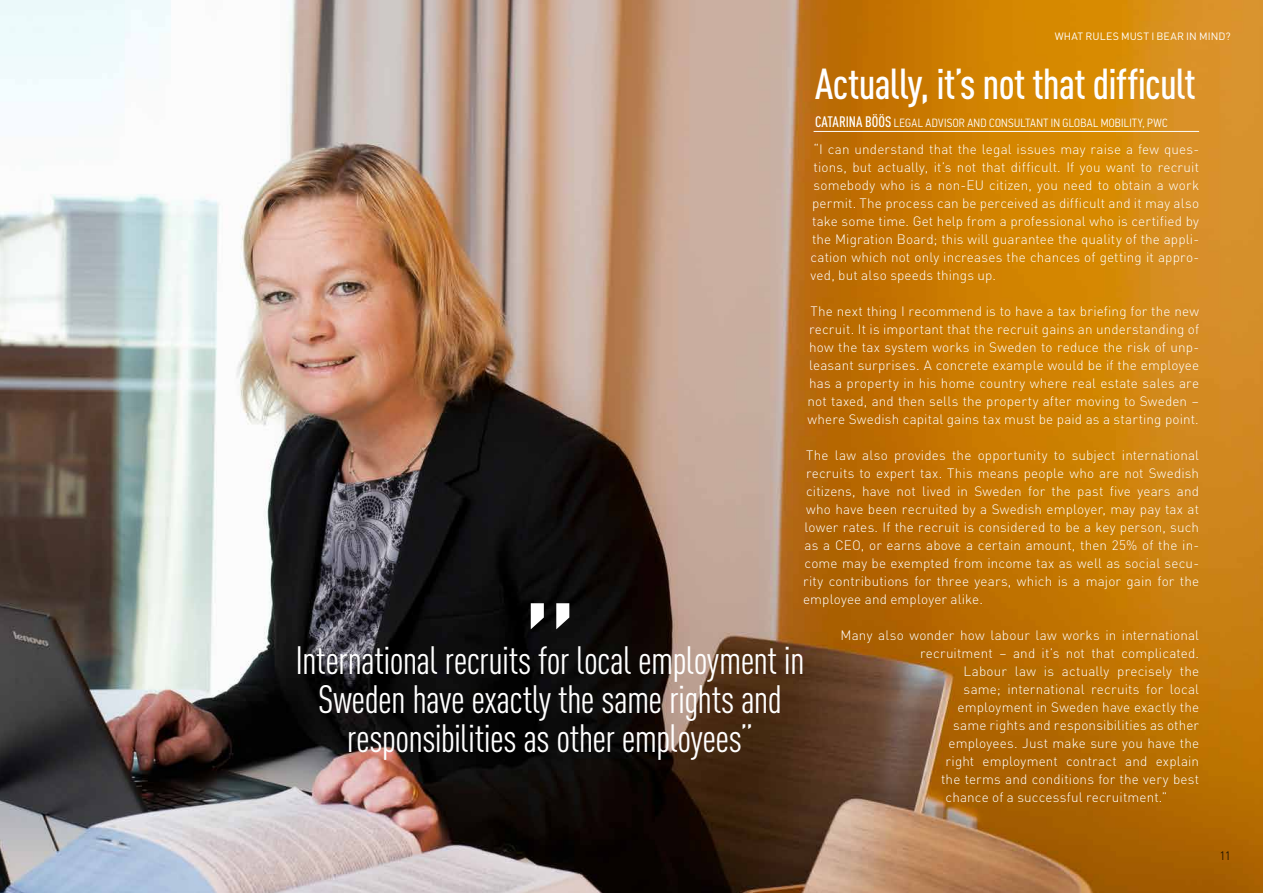
<style>
.page{position:relative;width:1263px;height:893px;background:#fff}
.page>*{position:absolute;margin:0;border:0;box-sizing:border-box;transform-origin:0 0}
.t1{font:150px "DIN Pro";color:#fff}
.t2{font:500 42.75px "DIN Cond";letter-spacing:-.015em;color:#fff}
.t3{font:39px/39px "DIN Cond";letter-spacing:-.015em;color:#fff;text-align:center}
.t4{font:300 13.5px/18px "DIN Pro";letter-spacing:.01em;color:#fff;text-align:justify}
.t5{font:300 12px "PF Din Text Cond Std";letter-spacing:.025em;color:#fff}
.t6{font:300 12px "DIN Pro";color:#000}
.t7{font:10.5px "DIN Pro";letter-spacing:.01em;color:#fff}
.s1{font-family:"DIN Cond";font-weight:500;font-size:15px}
</style>
<div class="page">
<img style="left:0;top:0;width:1263px;height:893px">
<hr style="left:813px;top:131px;width:386px;height:1px;background:#fff">
<p class="t7" style="left:1055px;top:28px;width:178px">WHAT RULES MUST I BEAR IN MIND?</p>
<h2 class="t2" style="left:815px;top:58px;width:382px">Actually, it’s not that difficult</h2>
<p class="t5" style="left:815px;top:116px;width:354px"><span class="s1">CATARINA BÖÖS</span> LEGAL ADVISOR AND CONSULTANT IN GLOBAL MOBILITY, PWC</p>
<p class="t4" style="left:810px;top:139px;width:390px">“I can understand that the legal issues may raise a few ques&shy;tions, but actually, it’s not that difficult. If you want to recruit somebody who is a non-EU citizen, you need to obtain a work permit. The process can be perceived as difficult and it may also take some time. Get help from a professional who is certified by the Migration Board; this will guarantee the quality of the appli&shy;cation which not only increases the chances of getting it appro&shy;ved, but also speeds things up.</p>
<p class="t4" style="left:807px;top:301px;width:393px">The next thing I recommend is to have a tax briefing for the new recruit. It is important that the recruit gains an understanding of how the tax system works in Sweden to reduce the risk of unp&shy;leasant surprises. A concrete example would be if the employee has a property in his home country where real estate sales are not taxed, and then sells the property after moving to Sweden – where Swedish capital gains tax must be paid as a starting point.</p>
<p class="t4" style="left:803px;top:445px;width:398px">The law also provides the opportunity to subject international recruits to expert tax. This means people who are not Swedish citizens, have not lived in Sweden for the past five years and who have been recruited by a Swedish employer, may pay tax at lower rates. If the recruit is considered to be a key person, such as a CEO, or earns above a certain amount, then 25% of the in&shy;come may be exempted from income tax as well as social secu&shy;rity contributions for three years, which is a major gain for the employee and employer alike.</p>
<p class="t4" style="left:840px;top:625px;width:360px">Many also wonder how labour law works in international</p>
<p class="t4" style="left:920px;top:643px;width:280px">recruitment – and it’s not that complicated.</p>
<p class="t4" style="left:963px;top:661px;width:237px">Labour law is actually precisely the</p>
<p class="t4" style="left:963px;top:679px;width:237px">same; international recruits for local</p>
<p class="t4" style="left:958px;top:697px;width:243px">employment in Sweden have exactly the</p>
<p class="t4" style="left:953px;top:715px;width:247px">same rights and responsibilities as other</p>
<p class="t4" style="left:949px;top:733px;width:252px">employees. Just make sure you have the</p>
<p class="t4" style="left:946px;top:751px;width:255px">right employment contract and explain</p>
<p class="t4" style="left:941px;top:769px;width:260px">the terms and conditions for the very best</p>
<p class="t4" style="left:946px;top:787px;width:223px">chance of a successful recruitment.”</p>
<h1 class="t1" style="left:518px;top:541px;width:66px">”</h1>
<h3 class="t3" style="left:295px;top:640px;width:510px">International recruits for local employment in<br>Sweden have exactly the same rights and responsibilities as other employees”</h3>
<p class="t6" style="left:1219px;top:846px;width:13px">11</p>
</div>
